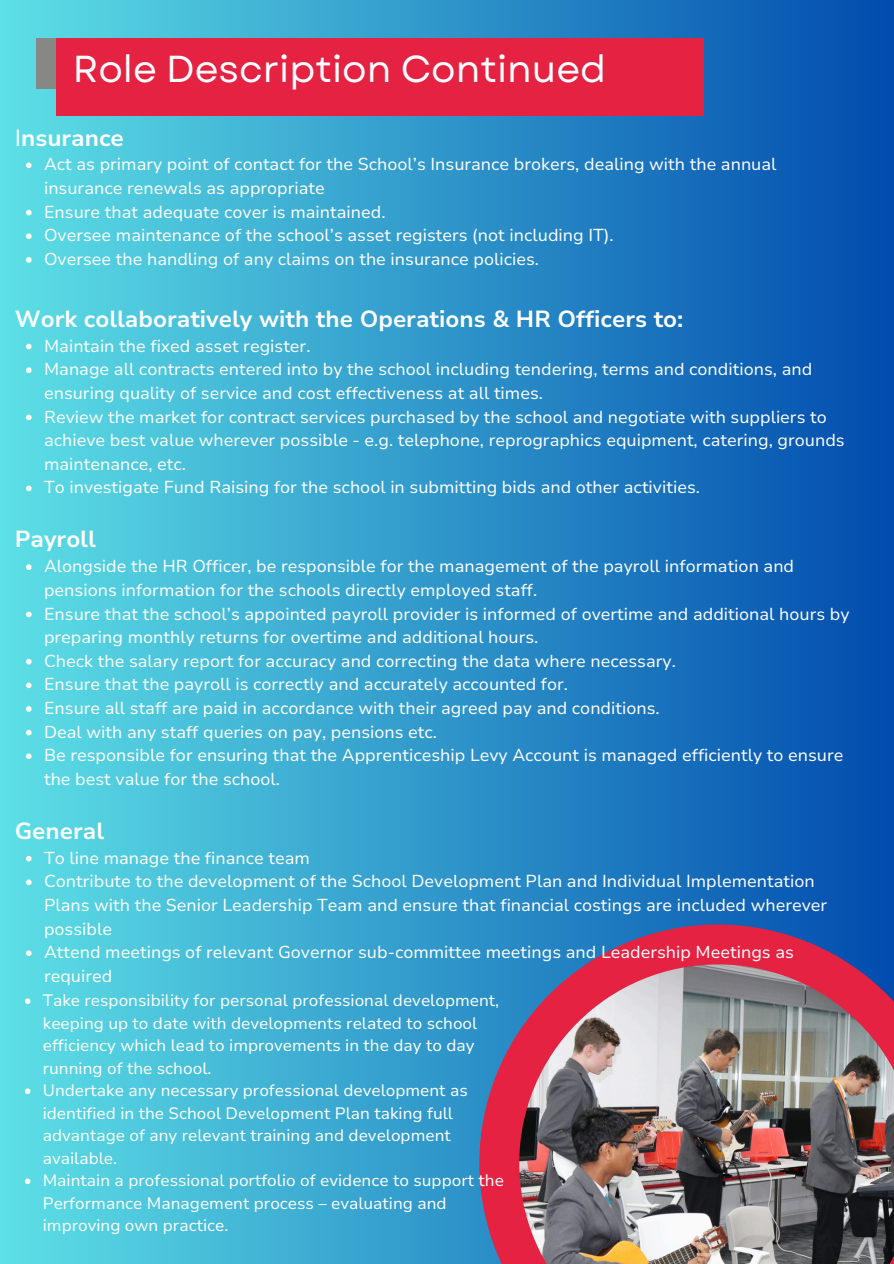
<style>
.page{position:relative;width:894px;height:1264px;background:#fff}
.page>*{position:absolute;margin:0;border:0;box-sizing:border-box;transform-origin:0 0}
.t1{font:37.5px "Garet";color:#fff}
.t2{font:700 23.25px "Nunito Sans 10 pt";color:#fff}
.t3{font:17.25px/23.7px "Nunito Sans 10 pt";color:#fff}
.t4{font:16.5px/22.5px "Nunito Sans 10 pt";color:#fff}
.s1{font-weight:400}
</style>
<div class="page">
<div style="left:0;top:0;width:893px;height:1263px;background:linear-gradient(to right,#5de0e6,#014bad)"></div>
<div style="left:36px;top:38px;width:26px;height:50px;background:#878786"></div>
<div style="left:56px;top:38px;width:647px;height:77px;background:#e62243"></div>
<svg style="left:479px;top:924px;width:414px;height:339px;background:#7f5083"></svg>
<img style="left:519px;top:964px;width:374px;height:299px">
<svg style="left:26px;top:162px;width:6px;height:6px"></svg>
<svg style="left:26px;top:210px;width:6px;height:5px"></svg>
<svg style="left:26px;top:233px;width:6px;height:6px"></svg>
<svg style="left:26px;top:257px;width:6px;height:6px"></svg>
<svg style="left:26px;top:344px;width:6px;height:5px"></svg>
<svg style="left:26px;top:367px;width:6px;height:6px"></svg>
<svg style="left:26px;top:414px;width:6px;height:6px"></svg>
<svg style="left:26px;top:485px;width:6px;height:6px"></svg>
<svg style="left:26px;top:564px;width:6px;height:6px"></svg>
<svg style="left:26px;top:611px;width:6px;height:6px"></svg>
<svg style="left:26px;top:659px;width:6px;height:5px"></svg>
<svg style="left:26px;top:682px;width:6px;height:6px"></svg>
<svg style="left:26px;top:706px;width:6px;height:5px"></svg>
<svg style="left:26px;top:729px;width:6px;height:6px"></svg>
<svg style="left:26px;top:753px;width:6px;height:6px"></svg>
<svg style="left:26px;top:855px;width:6px;height:6px"></svg>
<svg style="left:26px;top:879px;width:6px;height:6px"></svg>
<svg style="left:26px;top:950px;width:6px;height:6px"></svg>
<svg style="left:25px;top:998px;width:5px;height:6px"></svg>
<svg style="left:25px;top:1088px;width:5px;height:6px"></svg>
<svg style="left:25px;top:1178px;width:5px;height:6px"></svg>
<h1 class="t1" style="left:73px;top:42px;width:534px">Role Description Continued</h1>
<p class="t2" style="left:15px;top:122px;width:111px"><span class="s1">I</span>nsurance</p>
<p class="t3" style="left:44px;top:153px;width:733px">Act as primary point of contact for the School’s Insurance brokers, dealing with the annual insurance renewals as appropriate</p>
<p class="t3" style="left:44px;top:200px;width:343px">Ensure that adequate cover is maintained.</p>
<p class="t3" style="left:44px;top:224px;width:571px">Oversee maintenance of the school’s asset registers (not including IT).</p>
<p class="t3" style="left:44px;top:247px;width:496px">Oversee the handling of any claims on the insurance policies.</p>
<p class="t2" style="left:15px;top:303px;width:670px">Work collaboratively with the Operations &amp; HR Officers to:</p>
<p class="t3" style="left:44px;top:334px;width:268px">Maintain the fixed asset register.</p>
<p class="t3" style="left:44px;top:358px;width:769px">Manage all contracts entered into by the school including tendering, terms and conditions, and ensuring quality of service and cost effectiveness at all times.</p>
<p class="t3" style="left:44px;top:405px;width:801px">Review the market for contract services purchased by the school and negotiate with suppliers to achieve best value wherever possible - e.g. telephone, reprographics equipment, catering, grounds maintenance, etc.</p>
<h2 class="t3" style="left:44px;top:476px;width:657px">To investigate Fund Raising for the school in submitting bids and other activities.</h2>
<p class="t2" style="left:15px;top:524px;width:83px">Payroll</p>
<p class="t3" style="left:44px;top:554px;width:751px">Alongside the HR Officer, be responsible for the management of the payroll information and pensions information for the schools directly employed staff.</p>
<p class="t3" style="left:44px;top:602px;width:806px">Ensure that the school’s appointed payroll provider is informed of overtime and additional hours by preparing monthly returns for overtime and additional hours.</p>
<p class="t3" style="left:44px;top:649px;width:633px">Check the salary report for accuracy and correcting the data where necessary.</p>
<p class="t3" style="left:44px;top:673px;width:525px">Ensure that the payroll is correctly and accurately accounted for.</p>
<p class="t3" style="left:44px;top:696px;width:617px">Ensure all staff are paid in accordance with their agreed pay and conditions.</p>
<p class="t3" style="left:44px;top:720px;width:394px">Deal with any staff queries on pay, pensions etc.</p>
<p class="t3" style="left:44px;top:743px;width:800px">Be responsible for ensuring that the Apprenticeship Levy Account is managed efficiently to ensure the best value for the school.</p>
<p class="t2" style="left:15px;top:815px;width:91px">General</p>
<p class="t3" style="left:44px;top:846px;width:267px">To line manage the finance team</p>
<p class="t3" style="left:44px;top:869px;width:784px">Contribute to the development of the School Development Plan and Individual Implementation<br>Plans with the Senior Leadership Team and ensure that financial costings are included wherever possible</p>
<p class="t3" style="left:44px;top:940px;width:751px">Attend meetings of relevant Governor sub-committee meetings and Leadership Meetings as required</p>
<p class="t4" style="left:43px;top:989px;width:458px">Take responsibility for personal professional development, keeping up to date with developments related to school efficiency which lead to improvements in the day to day running of the school.</p>
<p class="t4" style="left:43px;top:1079px;width:426px">Undertake any necessary professional development as identified in the School Development Plan taking full advantage of any relevant training and development available.</p>
<p class="t4" style="left:43px;top:1169px;width:462px">Maintain a professional portfolio of evidence to support the<br>Performance Management process – evaluating and improving own practice.</p>
</div>
